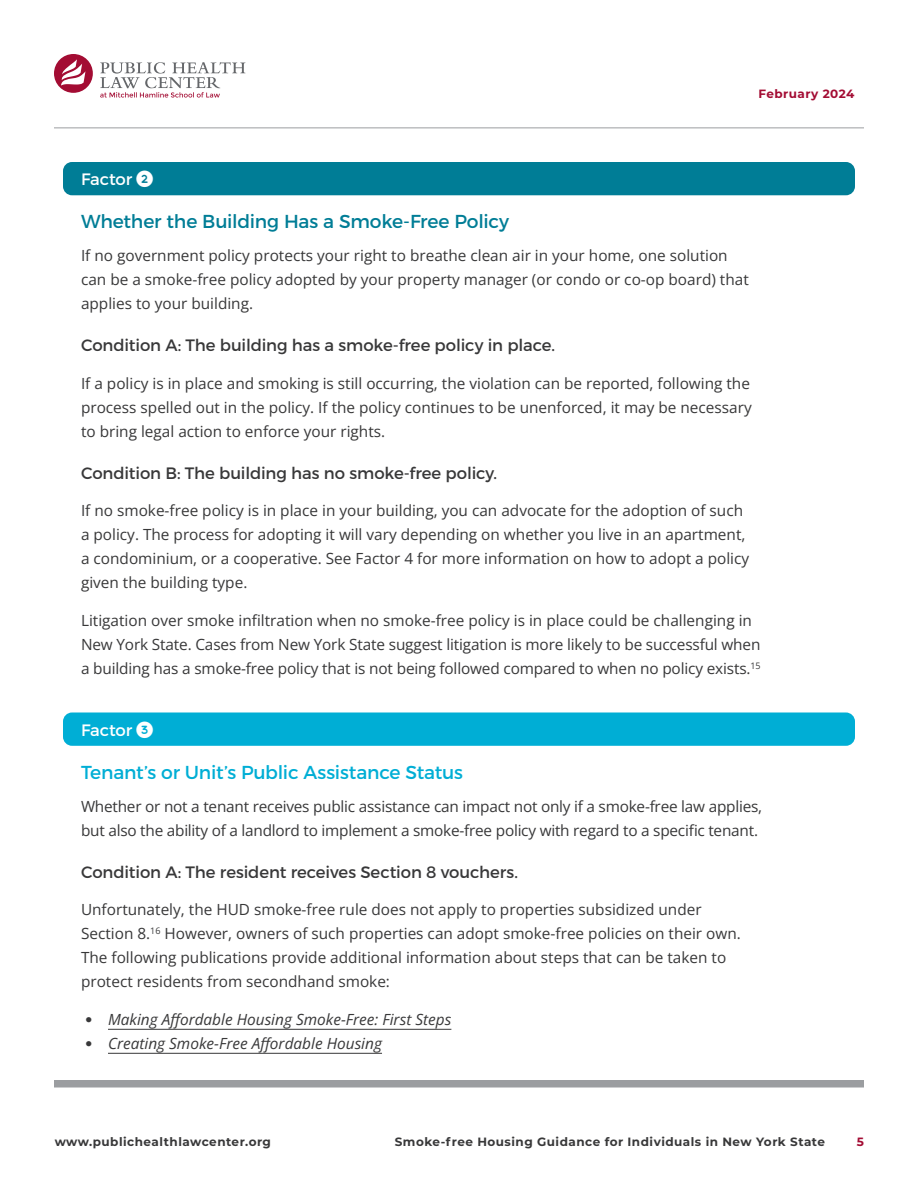
<style>
.page{position:relative;width:918px;height:1188px;background:#fff}
.page>*{position:absolute;margin:0;border:0;box-sizing:border-box;transform-origin:0 0}
.SH_level_2{font:18.75px "Montserrat";letter-spacing:-.01em;color:#007d96}
.SH_level_2-2{font:18.75px "Montserrat";letter-spacing:-.01em;color:#00aed5}
.SH_level_3{font:16.5px "Montserrat";letter-spacing:-.005em;color:#383839}
.t1{font:16.5px "Montserrat";letter-spacing:-.005em;color:#fff}
.body{font:15.3px/24px "Open Sans";color:#383839}
.t2{font:italic 15.3px "Open Sans";color:#383839}
.t3{font:700 12px "Montserrat";letter-spacing:.04em;color:#383839}
.t4{font:700 12px "Montserrat";letter-spacing:.04em;color:#a30c33}
</style>
<div class="page">
<div style="left:54px;top:1080px;width:810px;height:8px;background:#9b9da0"></div>
<hr style="left:54px;top:128px;width:810px;height:1px;background:#9b9da0">
<hr style="left:108px;top:1029px;width:343px;height:1px;background:#383839">
<hr style="left:108px;top:1053px;width:274px;height:1px;background:#383839">
<div style="left:63px;top:162px;width:792px;height:33px;background:#007d96;border-radius:9px"></div>
<div style="left:63px;top:713px;width:792px;height:33px;background:#00aed5;border-radius:9px"></div>
<svg style="left:54px;top:54px;width:39px;height:39px"></svg>
<svg style="left:100px;top:62px;width:145px;height:36px"></svg>
<p class="t4" style="left:758px;top:85px;width:98px">February 2024</p>
<p class="t1" style="left:81px;top:169px;width:53px">Factor</p>
<p class="SH_level_2" style="left:81px;top:210px;width:430px">Whether the Building Has a Smoke-Free Policy</p>
<p class="body" style="left:81px;top:243px;width:669px">If no government policy protects your right to breathe clean air in your home, one solution can be a smoke-free policy adopted by your property manager (or condo or co-op board) that applies to your building.</p>
<p class="SH_level_3" style="left:81px;top:335px;width:476px">Condition A: The building has a smoke-free policy in place.</p>
<p class="body" style="left:81px;top:371px;width:672px;text-align:justify">If a policy is in place and smoking is still occurring, the violation can be reported, following the process spelled out in the policy. If the policy continues to be unenforced, it may be necessary to bring legal action to enforce your rights.</p>
<p class="SH_level_3" style="left:81px;top:463px;width:418px">Condition B: The building has no smoke-free policy.</p>
<p class="body" style="left:81px;top:498px;width:670px">If no smoke-free policy is in place in your building, you can advocate for the adoption of such a policy. The process for adopting it will vary depending on whether you live in an apartment, a condominium, or a cooperative. See Factor 4 for more information on how to adopt a policy given the building type.</p>
<p class="body" style="left:81px;top:608px;width:681px">Litigation over smoke infiltration when no smoke-free policy is in place could be challenging in<br>New York State. Cases from New York State suggest litigation is more likely to be successful when a building has a smoke-free policy that is not being followed compared to when no policy exists.<sup>15</sup></p>
<p class="t1" style="left:81px;top:720px;width:53px">Factor</p>
<p class="SH_level_2-2" style="left:81px;top:761px;width:384px">Tenant’s or Unit’s Public Assistance Status</p>
<p class="body" style="left:81px;top:794px;width:683px">Whether or not a tenant receives public assistance can impact not only if a smoke-free law applies, but also the ability of a landlord to implement a smoke-free policy with regard to a specific tenant.</p>
<p class="SH_level_3" style="left:81px;top:862px;width:439px">Condition A: The resident receives Section 8 vouchers.</p>
<p class="body" style="left:81px;top:897px;width:661px">Unfortunately, the HUD smoke-free rule does not apply to properties subsidized under Section 8.<sup>16</sup> However, owners of such properties can adopt smoke-free policies on their own.<br>The following publications provide additional information about steps that can be taken to protect residents from secondhand smoke:</p>
<p class="t2" style="left:108px;top:1009px;width:345px">Making Affordable Housing Smoke-Free: First Steps</p>
<p class="t2" style="left:108px;top:1033px;width:276px">Creating Smoke-Free Affordable Housing</p>
<p class="t3" style="left:55px;top:1133px;width:218px">www.publichealthlawcenter.org</p>
<p class="t3" style="left:395px;top:1133px;width:432px">Smoke-free Housing Guidance for Individuals in New York State</p>
<p class="t4" style="left:857px;top:1133px;width:9px">5</p>
</div>
